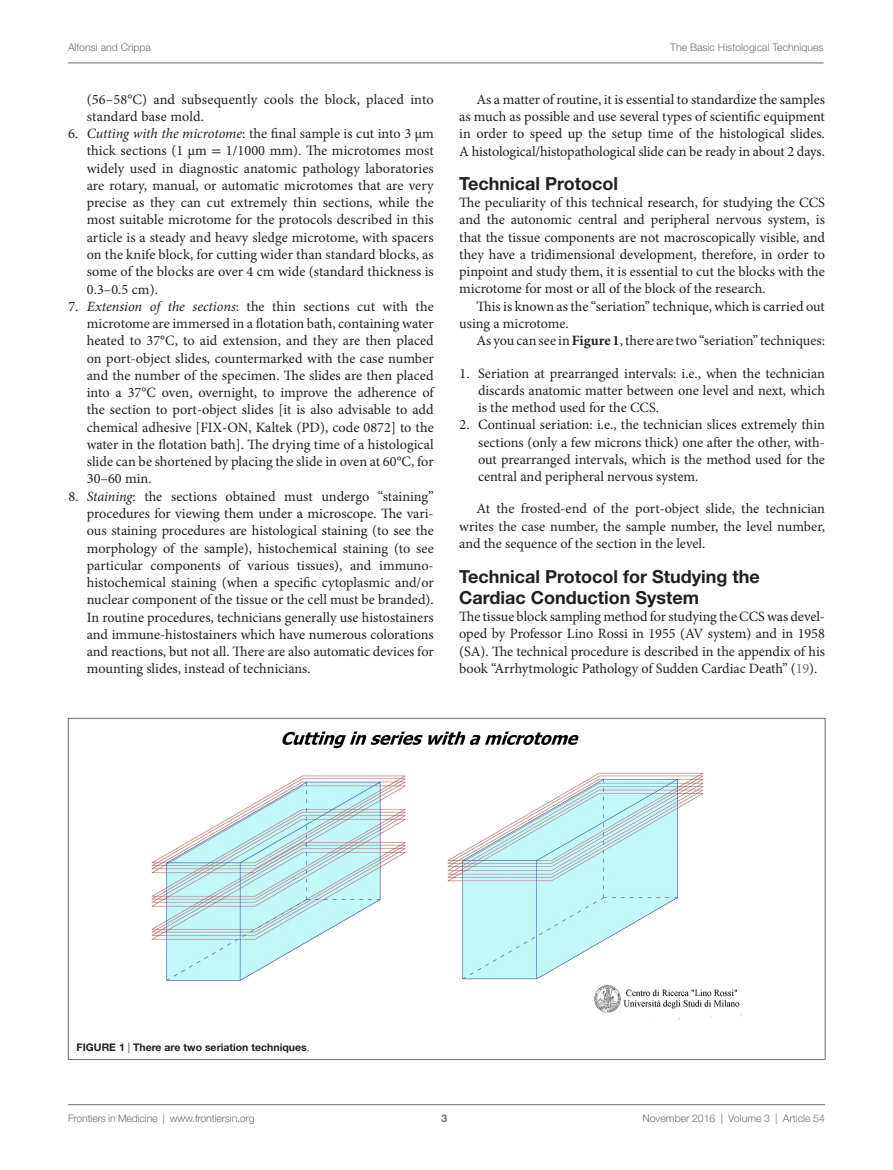
<style>
.page{position:relative;width:893px;height:1170px;background:#fff}
.page>*{position:absolute;margin:0;border:0;box-sizing:border-box;transform-origin:0 0}
.t1{font:700 18px/21px "Helvetica Neue LT Std";color:#231f20}
.t2{font:14.25px/17.2px "Minion Pro";color:#231f20;text-align:justify}
.t3{font:300 10.5px "Helvetica Neue LT Std";color:#6c6d70}
.t4{font:700 10.5px "Helvetica Neue LT Std";color:#231f20}
.t5{font:700 10.5px "Helvetica Neue LT Std";color:#6c6d70}
.s1{font-style:italic}
.s2{font-family:"STIX General"}
.s3{font-weight:700}
.s4{color:#6c6d70}
.s5{font-weight:300}
</style>
<div class="page">
<img style="left:151px;top:731px;width:591px;height:289px">
<hr style="left:68px;top:1104px;width:757px;height:1px;background:#6c6d70">
<hr style="left:68px;top:63px;width:755px;height:1px;background:#6c6d70">
<p class="t3" style="left:68px;top:41px;width:84px">Alfonsi and Crippa</p>
<p class="t3" style="left:670px;top:41px;width:155px">The Basic Histological Techniques</p>
<p class="t2" style="left:87px;top:90px;width:348px">(56–58°C) and subsequently cools the block, placed into standard base mold.</p>
<p class="t2" style="left:87px;top:125px;width:348px;text-indent:-18px">6. <span class="s1">Cutting with the microtome</span>: the final sample is cut into 3 µm thick sections (1 µm <span class="s2">=</span> 1/1000 mm). The microtomes most widely used in diagnostic anatomic pathology laboratories are rotary, manual, or automatic microtomes that are very precise as they can cut extremely thin sections, while the most suitable microtome for the protocols described in this article is a steady and heavy sledge microtome, with spacers on the knife block, for cutting wider than standard blocks, as some of the blocks are over 4 cm wide (standard thickness is 0.3–0.5 cm).</p>
<p class="t2" style="left:87px;top:297px;width:348px;text-indent:-18px">7. <span class="s1">Extension of the sections</span>: the thin sections cut with the microtome are immersed in a flotation bath, containing water heated to 37°C, to aid extension, and they are then placed on port-object slides, countermarked with the case number and the number of the specimen. The slides are then placed into a 37°C oven, overnight, to improve the adherence of the section to port-object slides [it is also advisable to add chemical adhesive [FIX-ON, Kaltek (PD), code 0872] to the water in the flotation bath]. The drying time of a histological slide can be shortened by placing the slide in oven at 60°C, for 30–60 min.</p>
<p class="t2" style="left:87px;top:487px;width:348px;text-indent:-18px">8. <span class="s1">Staining</span>: the sections obtained must undergo “staining” procedures for viewing them under a microscope. The vari&shy;ous staining procedures are histological staining (to see the morphology of the sample), histochemical staining (to see particular components of various tissues), and immuno&shy;histochemical staining (when a specific cytoplasmic and/or nuclear component of the tissue or the cell must be branded).<br>In routine procedures, technicians generally use histostainers and immune-histostainers which have numerous colorations and reactions, but not all. There are also automatic devices for mounting slides, instead of technicians.</p>
<p class="t2" style="left:459px;top:91px;width:367px;text-indent:17px">As a matter of routine, it is essential to standardize the samples as much as possible and use several types of scientific equipment in order to speed up the setup time of the histological slides.<br>A histological/histopathological slide can be ready in about 2 days.</p>
<p class="t1" style="left:459px;top:172px;width:160px">Technical Protocol</p>
<p class="t2" style="left:459px;top:194px;width:367px">The peculiarity of this technical research, for studying the CCS and the autonomic central and peripheral nervous system, is that the tissue components are not macroscopically visible, and they have a tridimensional development, therefore, in order to pinpoint and study them, it is essential to cut the blocks with the microtome for most or all of the block of the research.</p>
<p class="t2" style="left:459px;top:297px;width:367px;text-indent:17px">This is known as the “seriation” technique, which is carried out using a microtome.</p>
<p class="t2" style="left:476px;top:332px;width:350px">As you can see in <span class="s3">Figure 1</span>, there are two “seriation” techniques:</p>
<p class="t2" style="left:478px;top:364px;width:348px;text-indent:-18px">1. Seriation at prearranged intervals: i.e., when the technician discards anatomic matter between one level and next, which is the method used for the CCS.</p>
<p class="t2" style="left:478px;top:416px;width:348px;text-indent:-18px">2. Continual seriation: i.e., the technician slices extremely thin sections (only a few microns thick) one after the other, with&shy;out prearranged intervals, which is the method used for the central and peripheral nervous system.</p>
<p class="t2" style="left:459px;top:500px;width:367px;text-indent:17px">At the frosted-end of the port-object slide, the technician writes the case number, the sample number, the level number, and the sequence of the section in the level.</p>
<p class="t1" style="left:459px;top:565px;width:302px">Technical Protocol for Studying the<br>Cardiac Conduction System</p>
<p class="t2" style="left:459px;top:608px;width:367px">The tissue block sampling method for studying the CCS was devel&shy;oped by Professor Lino Rossi in 1955 (AV system) and in 1958 (SA). The technical procedure is described in the appendix of his book “Arrhytmologic Pathology of Sudden Cardiac Death” (<span class="s4">19</span>).</p>
<p class="t4" style="left:77px;top:1040px;width:234px">FIGURE 1 <span class="s5">|</span> There are two seriation techniques<span class="s5">.</span></p>
<p class="t3" style="left:68px;top:1111px;width:188px">Frontiers in Medicine | www.frontiersin.org</p>
<p class="t3" style="left:642px;top:1111px;width:184px">November 2016 | Volume 3 | Article 54</p>
<p class="t5" style="left:441px;top:1111px;width:7px">3</p>
</div>
